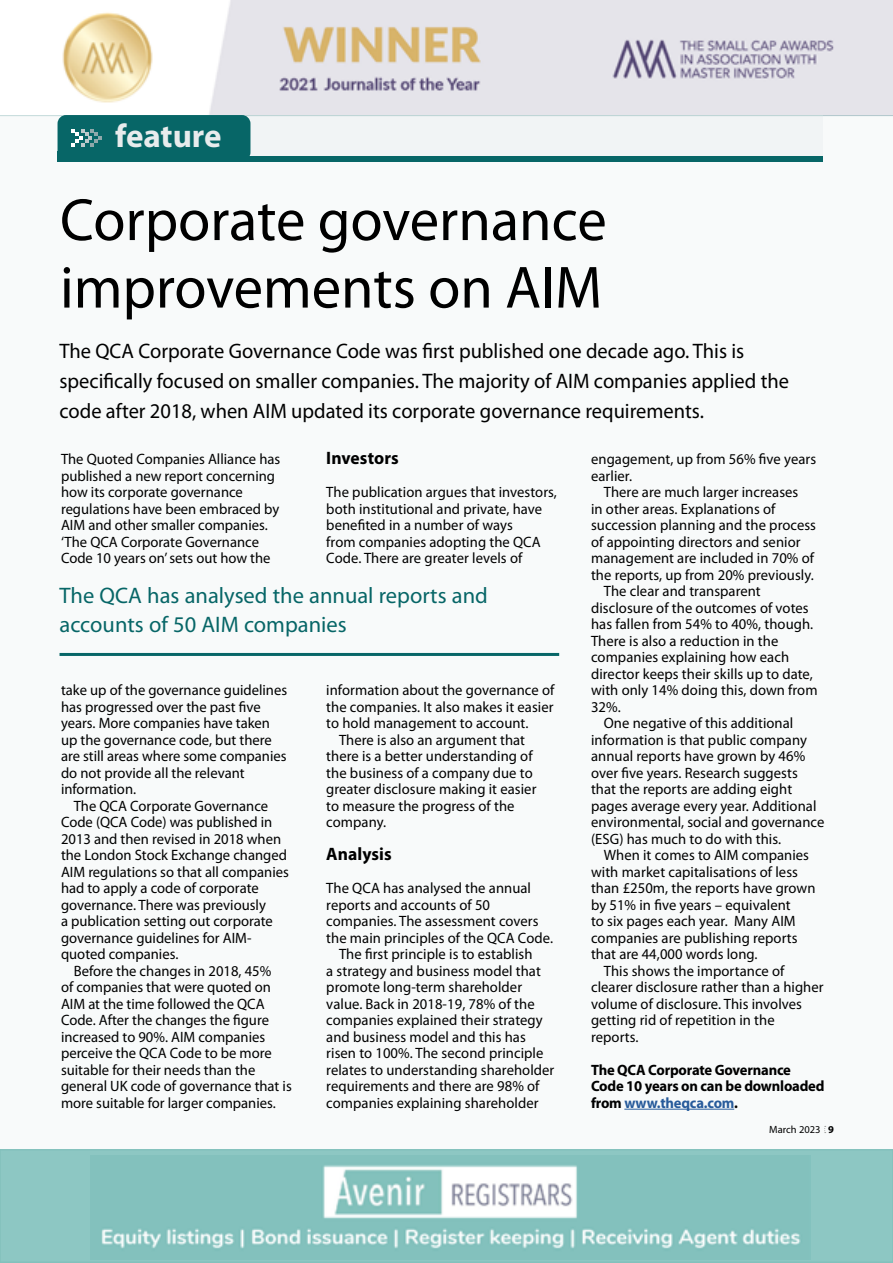
<style>
.page{position:relative;width:893px;height:1263px;background:#fff}
.page>*{position:absolute;margin:0;border:0;box-sizing:border-box;transform-origin:0 0}
.t1{font:60px/67.5px "Myriad Pro";color:#000}
.t2{font:700 33px "Myriad Pro";letter-spacing:-.005em;color:#e8eced}
.t3{font:22.5px/28.5px "Myriad Pro";color:#076667}
.t4{font:21px/30px "Myriad Pro";color:#000}
.t5{font:700 18px "Myriad Pro";letter-spacing:.005em;color:#000}
.t6{font:15px/16.5px "Myriad Pro";letter-spacing:.005em;color:#000}
.t7{font:700 15px/16.5px "Myriad Pro";letter-spacing:-.015em;color:#000}
.t8{font:10.5px "Myriad Pro";color:#000}
.s1{color:#275b9b}
.s2{font-weight:700}
</style>
<div class="page">
<div style="left:0;top:115px;width:893px;height:1034px;background:#f8fafa"></div>
<hr style="left:624px;top:1109px;width:110px;height:1px;background:#275b9b">
<img style="left:62px;top:0;width:831px;height:115px">
<div style="left:144px;top:115px;width:679px;height:43px;background:#f1f4f5"></div>
<div style="left:58px;top:115px;width:192px;height:46px;background:#076667;border-radius:9px"></div>
<div style="left:58px;top:156px;width:765px;height:6px;background:#076667"></div>
<svg style="left:71px;top:129px;width:31px;height:17px"></svg>
<div style="left:58px;top:152px;width:5px;height:10px;background:#076667"></div>
<hr style="left:0;top:115px;width:893px;height:1px;background:#076667">
<div style="left:0;top:1150px;width:893px;height:112px;background:#8dc7c3"></div>
<img style="left:100px;top:1162px;width:703px;height:90px">
<div style="left:0;top:1149px;width:893px;height:114px;border:2px solid #83c1bc"></div>
<hr style="left:60px;top:653px;width:499px;height:3px;background:#076667">
<h2 class="t2" style="left:115px;top:115px;width:108px">feature</h2>
<h1 class="t1" style="left:60px;top:185px;width:548px">Corporate governance improvements on AIM</h1>
<p class="t4" style="left:60px;top:335px;width:731px">The QCA Corporate Governance Code was first published one decade ago. This is specifically focused on smaller companies. The majority of AIM companies applied the code after 2018, when AIM updated its corporate governance requirements.</p>
<p class="t6" style="left:61px;top:451px;width:221px">The Quoted Companies Alliance has published a new report concerning how its corporate governance regulations have been embraced by<br>AIM and other smaller companies. ‘The QCA Corporate Governance<br>Code 10 years on’ sets out how the</p>
<p class="t5" style="left:326px;top:446px;width:74px">Investors</p>
<p class="t6" style="left:326px;top:484px;width:232px">The publication argues that investors, both institutional and private, have benefited in a number of ways<br>from companies adopting the QCA Code. There are greater levels of</p>
<h3 class="t3" style="left:60px;top:581px;width:430px">The QCA has analysed the annual reports and accounts of 50 AIM companies</h3>
<p class="t6" style="left:61px;top:682px;width:228px">take up of the governance guidelines has progressed over the past five years. More companies have taken up the governance code, but there are still areas where some companies do not provide all the relevant information.</p>
<p class="t6" style="left:61px;top:797px;width:229px;text-indent:13px">The QCA Corporate Governance<br>Code (QCA Code) was published in<br>2013 and then revised in 2018 when the London Stock Exchange changed<br>AIM regulations so that all companies had to apply a code of corporate governance. There was previously<br>a publication setting out corporate governance guidelines for AIM&shy;quoted companies.</p>
<p class="t6" style="left:61px;top:962px;width:232px;text-indent:13px">Before the changes in 2018, 45%<br>of companies that were quoted on<br>AIM at the time followed the QCA<br>Code. After the changes the figure increased to 90%. AIM companies perceive the QCA Code to be more suitable for their needs than the general UK code of governance that is more suitable for larger companies.</p>
<p class="t6" style="left:326px;top:682px;width:230px">information about the governance of</p>
<p class="t6" style="left:326px;top:698px;width:229px">the companies. It also makes it easier</p>
<p class="t6" style="left:326px;top:715px;width:204px">to hold management to account.</p>
<p class="t6" style="left:339px;top:731px;width:188px">There is also an argument that</p>
<p class="t6" style="left:326px;top:748px;width:208px">there is a better understanding of</p>
<p class="t6" style="left:326px;top:764px;width:208px">the business of a company due to</p>
<p class="t6" style="left:326px;top:781px;width:212px">greater disclosure making it easier</p>
<p class="t6" style="left:326px;top:797px;width:190px">to measure the progress of the</p>
<p class="t6" style="left:326px;top:814px;width:61px">company.</p>
<p class="t5" style="left:326px;top:842px;width:67px">Analysis</p>
<p class="t6" style="left:326px;top:880px;width:206px">The QCA has analysed the annual</p>
<p class="t6" style="left:326px;top:896px;width:165px">reports and accounts of 50</p>
<p class="t6" style="left:326px;top:913px;width:214px">companies. The assessment covers</p>
<p class="t6" style="left:326px;top:929px;width:228px">the main principles of the QCA Code.</p>
<p class="t6" style="left:339px;top:946px;width:195px">The first principle is to establish</p>
<p class="t6" style="left:326px;top:962px;width:216px">a strategy and business model that</p>
<p class="t6" style="left:326px;top:979px;width:197px">promote long-term shareholder</p>
<p class="t6" style="left:326px;top:995px;width:210px">value. Back in 2018-19, 78% of the</p>
<p class="t6" style="left:326px;top:1012px;width:218px">companies explained their strategy</p>
<p class="t6" style="left:326px;top:1028px;width:201px">and business model and this has</p>
<p class="t6" style="left:326px;top:1045px;width:219px">risen to 100%. The second principle</p>
<p class="t6" style="left:326px;top:1061px;width:230px">relates to understanding shareholder</p>
<p class="t6" style="left:326px;top:1078px;width:215px">requirements and there are 98% of</p>
<p class="t6" style="left:326px;top:1094px;width:214px">companies explaining shareholder</p>
<p class="t6" style="left:591px;top:451px;width:227px">engagement, up from 56% five years earlier.</p>
<p class="t6" style="left:604px;top:484px;width:196px">There are much larger increases</p>
<p class="t6" style="left:591px;top:500px;width:186px">in other areas. Explanations of</p>
<p class="t6" style="left:591px;top:517px;width:226px">succession planning and the process</p>
<p class="t6" style="left:591px;top:533px;width:211px">of appointing directors and senior</p>
<p class="t6" style="left:591px;top:550px;width:225px">management are included in 70% of</p>
<p class="t6" style="left:591px;top:566px;width:224px">the reports, up from 20% previously.</p>
<p class="t6" style="left:604px;top:583px;width:158px">The clear and transparent</p>
<p class="t6" style="left:591px;top:599px;width:219px">disclosure of the outcomes of votes</p>
<p class="t6" style="left:591px;top:616px;width:224px">has fallen from 54% to 40%, though.</p>
<p class="t6" style="left:591px;top:632px;width:189px">There is also a reduction in the</p>
<p class="t6" style="left:591px;top:649px;width:200px">companies explaining how each</p>
<p class="t6" style="left:591px;top:665px;width:223px">director keeps their skills up to date,</p>
<p class="t6" style="left:591px;top:682px;width:228px">with only 14% doing this, down from</p>
<p class="t6" style="left:591px;top:698px;width:31px">32%.</p>
<p class="t6" style="left:604px;top:715px;width:191px">One negative of this additional</p>
<p class="t6" style="left:591px;top:731px;width:217px">information is that public company</p>
<p class="t6" style="left:591px;top:748px;width:216px">annual reports have grown by 46%</p>
<p class="t6" style="left:591px;top:764px;width:208px">over five years. Research suggests</p>
<p class="t6" style="left:591px;top:781px;width:203px">that the reports are adding eight</p>
<p class="t6" style="left:591px;top:797px;width:227px">pages average every year. Additional</p>
<p class="t6" style="left:591px;top:814px;width:235px">environmental, social and governance</p>
<p class="t6" style="left:591px;top:830px;width:192px">(ESG) has much to do with this.</p>
<p class="t6" style="left:604px;top:847px;width:207px">When it comes to AIM companies</p>
<p class="t6" style="left:591px;top:863px;width:208px">with market capitalisations of less</p>
<p class="t6" style="left:591px;top:880px;width:226px">than £250m, the reports have grown</p>
<p class="t6" style="left:591px;top:896px;width:201px">by 51% in five years – equivalent</p>
<p class="t6" style="left:591px;top:913px;width:206px">to six pages each year. Many AIM</p>
<p class="t6" style="left:591px;top:929px;width:208px">companies are publishing reports</p>
<p class="t6" style="left:591px;top:946px;width:168px">that are 44,000 words long.</p>
<p class="t6" style="left:604px;top:962px;width:182px">This shows the importance of</p>
<p class="t6" style="left:591px;top:979px;width:234px">clearer disclosure rather than a higher</p>
<p class="t6" style="left:591px;top:995px;width:212px">volume of disclosure. This involves</p>
<p class="t6" style="left:591px;top:1012px;width:185px">getting rid of repetition in the</p>
<p class="t6" style="left:591px;top:1028px;width:49px">reports.</p>
<p class="t7" style="left:591px;top:1061px;width:235px">The QCA Corporate Governance<br>Code 10 years on can be downloaded from <span class="s1">www.theqca.com</span>.</p>
<p class="t8" style="left:769px;top:1123px;width:66px">March 2023 <span class="s2">9</span></p>
</div>
